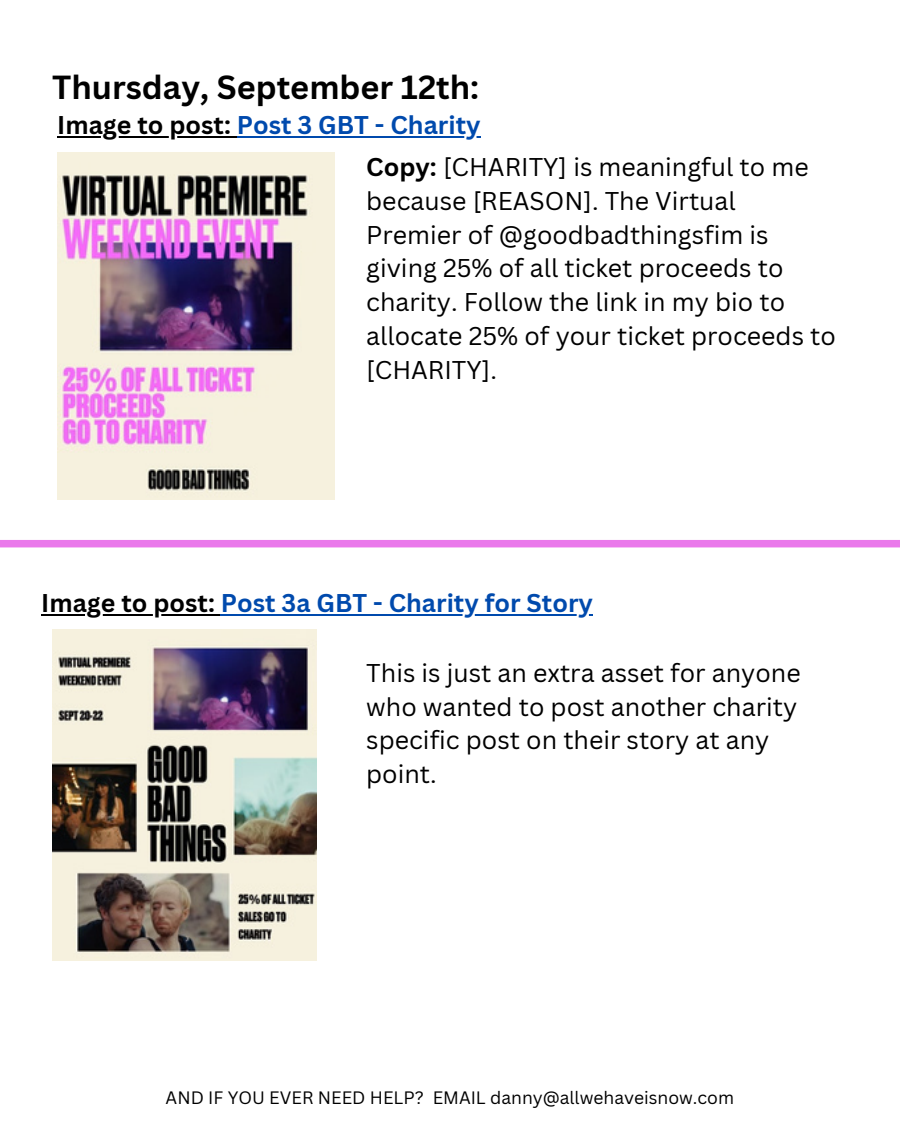
<style>
.page{position:relative;width:900px;height:1135px;background:#fff}
.page>*{position:absolute;margin:0;border:0;box-sizing:border-box;transform-origin:0 0}
.t1{font:700 32.5px "Canva Sans";color:#000}
.t2{font:25px/33.8px "Canva Sans";color:#000}
.t3{font:700 25px "Canva Sans";color:#004aad}
.t4{font:17.5px "Canva Sans";color:#000}
.s1{color:#000}
.s2{font-weight:700}
</style>
<div class="page">
<img style="left:57px;top:152px;width:278px;height:347px">
<hr style="left:57px;top:136px;width:180px;height:2px;background:#000">
<hr style="left:237px;top:136px;width:244px;height:2px;background:#004aad">
<img style="left:52px;top:630px;width:264px;height:330px">
<hr style="left:41px;top:613px;width:180px;height:2px;background:#000">
<hr style="left:221px;top:613px;width:372px;height:2px;background:#004aad">
<div style="left:0;top:540px;width:900px;height:7px;background:#ea79eb"></div>
<h2 class="t1" style="left:52px;top:64px;width:429px">Thursday, September 12th:</h2>
<h2 class="t3" style="left:57px;top:107px;width:425px"><span class="s1">Image to post:</span> Post 3 GBT - Charity</h2>
<p class="t2" style="left:366px;top:149px;width:471px"><span class="s2">Copy:</span> [CHARITY] is meaningful to me because [REASON]. The Virtual<br>Premier of @goodbadthingsfim is giving 25% of all ticket proceeds to charity. Follow the link in my bio to allocate 25% of your ticket proceeds to [CHARITY].</p>
<p class="t3" style="left:41px;top:585px;width:553px"><span class="s1">Image to post:</span> Post 3a GBT - Charity for Story</p>
<p class="t2" style="left:366px;top:655px;width:436px">This is just an extra asset for anyone who wanted to post another charity specific post on their story at any point.</p>
<h3 class="t4" style="left:166px;top:1084px;width:570px">AND IF YOU EVER NEED HELP? EMAIL danny@allwehaveisnow.com</h3>
</div>
